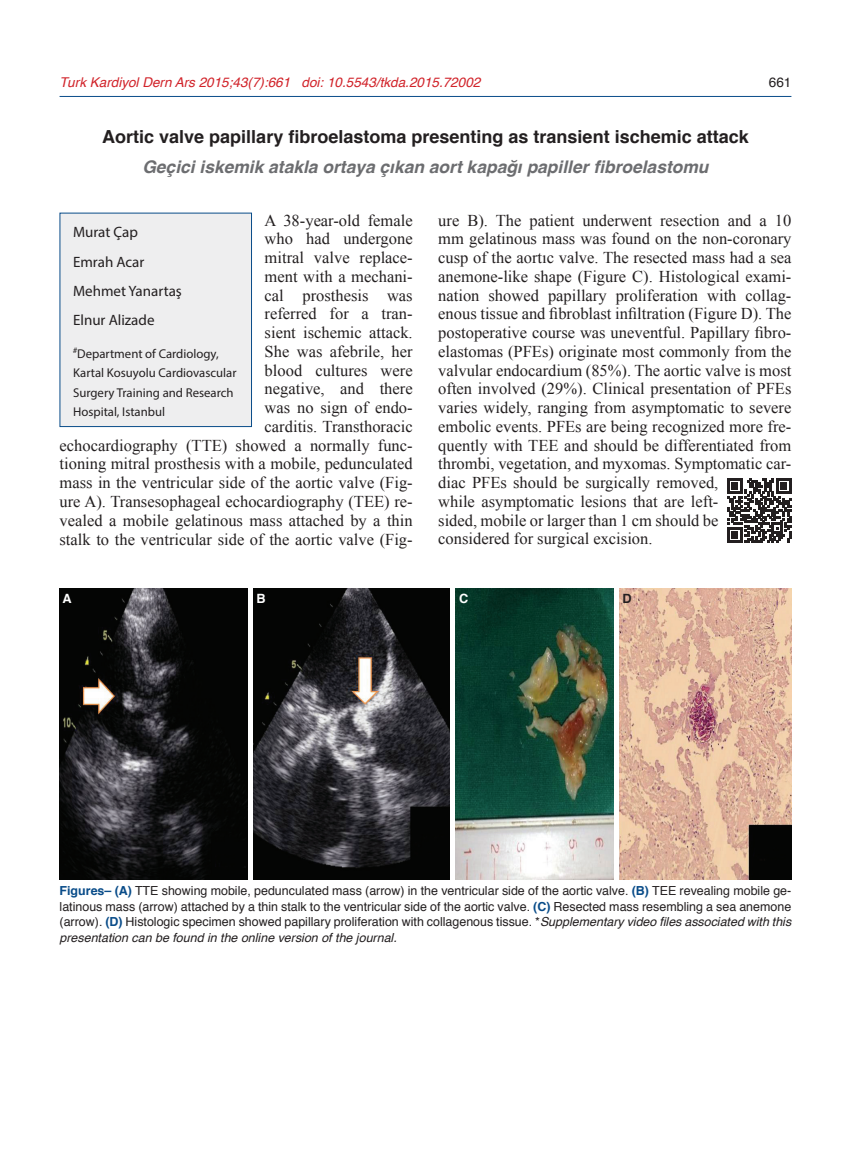
<style>
.page{position:relative;width:851px;height:1170px;background:#fff}
.page>*{position:absolute;margin:0;border:0;box-sizing:border-box;transform-origin:0 0}
.t1{font:700 18px "Helvetica";color:#231f20}
.t2{font:italic 700 17.4px "Helvetica";color:#6c6d70}
.t3{font:16.5px/18.8px "Times New Roman";color:#231f20;text-align:right}
.t4{font:15px/29.2px "Myriad Pro";color:#231f20}
.t5{font:italic 13.5px "Helvetica";color:#d1232a}
.t6{font:13.5px "Helvetica";color:#231f20}
.t7{font:12.75px/19.5px "Myriad Pro";color:#231f20}
.t8{font:700 12.75px "Helvetica";color:#fff}
.t9{font:700 12.75px "Helvetica";color:#231f20}
.t10{font:12.45px/15.6px "Helvetica";color:#231f20;text-align:justify}
.s1{font-weight:700;color:#094c89}
.s2{font-style:italic}
</style>
<div class="page">
<div style="left:60px;top:213px;width:191px;height:213px;background:#eeeeef"></div>
<div style="left:60px;top:213px;width:192px;height:214px;border:1px solid #094c89"></div>
<hr style="left:60px;top:96px;width:731px;height:1px;background:#094c89">
<svg style="left:727px;top:478px;width:64px;height:65px"></svg>
<img style="left:60px;top:588px;width:187px;height:291px">
<img style="left:253px;top:588px;width:196px;height:291px">
<img style="left:455px;top:588px;width:159px;height:291px">
<img style="left:619px;top:588px;width:172px;height:291px">
<p class="t5" style="left:60px;top:71px;width:422px">Turk Kardiyol Dern Ars 2015;43(7):661 doi: 10.5543/tkda.2015.72002</p>
<p class="t1" style="left:102px;top:122px;width:648px">Aortic valve papillary fibroelastoma presenting as transient ischemic attack</p>
<p class="t2" style="left:142px;top:152px;width:567px">Geçici iskemik atakla ortaya çıkan aort kapağı papiller fibroelastomu</p>
<p class="t6" style="left:768px;top:72px;width:24px">661</p>
<p class="t3" style="left:60px;top:210px;width:354px">A 38-year-old female<br>who had undergone<br>mitral valve replace-<br>ment with a mechani-<br>cal prosthesis was<br>referred for a tran-<br>sient ischemic attack.<br>She was afebrile, her<br>blood cultures were<br>negative, and there<br>was no sign of endo-<br>carditis. Transthoracic<br>echocardiography (TTE) showed a normally func&shy;tioning mitral prosthesis with a mobile, pedunculated mass in the ventricular side of the aortic valve (Fig&shy;ure A). Transesophageal echocardiography (TEE) re&shy;vealed a mobile gelatinous mass attached by a thin stalk to the ventricular side of the aortic valve (Fig-</p>
<p class="t3" style="left:438px;top:210px;width:354px;text-align:left">ure B). The patient underwent resection and a 10 mm gelatinous mass was found on the non-coronary cusp of the aortıc valve. The resected mass had a sea anemone-like shape (Figure C). Histological exami&shy;nation showed papillary proliferation with collag&shy;enous tissue and fibroblast infiltration (Figure D). The postoperative course was uneventful. Papillary fibro&shy;elastomas (PFEs) originate most commonly from the valvular endocardium (85%). The aortic valve is most often involved (29%). Clinical presentation of PFEs varies widely, ranging from asymptomatic to severe embolic events. PFEs are being recognized more fre&shy;quently with TEE and should be differentiated from thrombi, vegetation, and myxomas. Symptomatic car&shy;diac PFEs should be surgically removed,<br>while asymptomatic lesions that are left-<br>sided, mobile or larger than 1 cm should be considered for surgical excision.</p>
<p class="t4" style="left:73px;top:217px;width:110px">Murat Çap<br>Emrah Acar<br>Mehmet Yanartaş<br>Elnur Alizade</p>
<p class="t7" style="left:73px;top:343px;width:165px"><sup>#</sup>Department of Cardiology,<br>Kartal Kosuyolu Cardiovascular<br>Surgery Training and Research<br>Hospital, Istanbul</p>
<p class="t8" style="left:63px;top:588px;width:11px">A</p>
<p class="t8" style="left:256px;top:588px;width:11px">B</p>
<p class="t8" style="left:459px;top:588px;width:11px">C</p>
<p class="t9" style="left:622px;top:588px;width:11px">D</p>
<p class="t10" style="left:60px;top:883px;width:733px"><span class="s1">Figures– (A)</span> TTE showing mobile, pedunculated mass (arrow) in the ventricular side of the aortic valve. <span class="s1">(B)</span> TEE revealing mobile ge&shy;latinous mass (arrow) attached by a thin stalk to the ventricular side of the aortic valve. <span class="s1">(C)</span> Resected mass resembling a sea anemone (arrow). <span class="s1">(D)</span> Histologic specimen showed papillary proliferation with collagenous tissue. *<span class="s2">Supplementary video files associated with this presentation can be found in the online version of the journal.</span></p>
</div>
